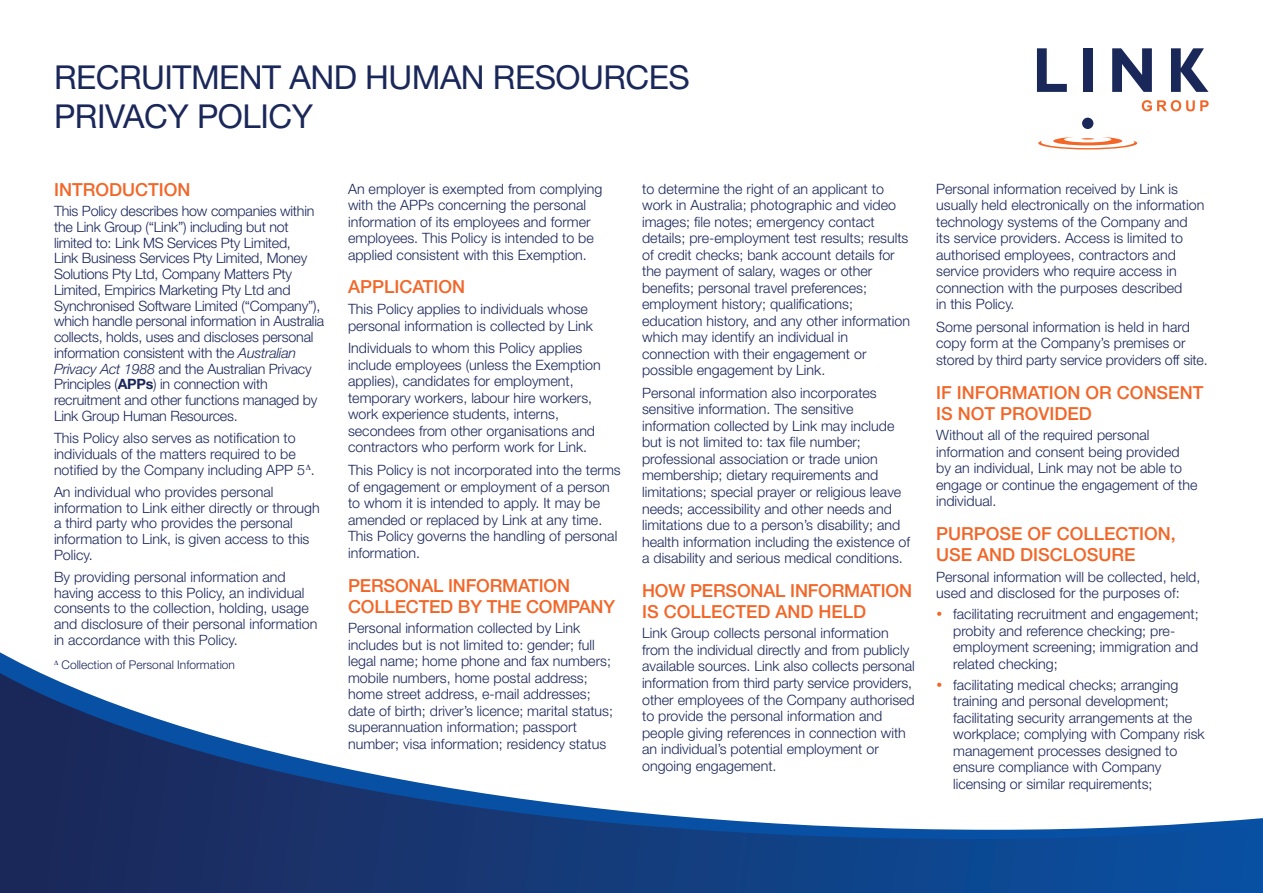
<style>
.page{position:relative;width:1263px;height:893px;background:#fff}
.page>*{position:absolute;margin:0;border:0;box-sizing:border-box;transform-origin:0 0}
.t1{font:33px/39px "Helvetica Neue LT Std";letter-spacing:-.015em;color:#1a2759}
.t2{font:500 18px/21px "Helvetica Neue LT Std";color:#f26628}
.t3{font:300 14.25px/16.5px "Helvetica Neue LT Std";color:#1a2759}
.t4{font:300 12px "Helvetica Neue LT Std";color:#1a2759}
.s1{font-style:italic}
.s2{font-weight:700}
</style>
<div class="page">
<svg style="left:0;top:839px;width:1263px;height:54px;background:#133b7c"></svg>
<svg style="left:0;top:830px;width:1263px;height:9px;background:#113e81"></svg>
<svg style="left:0;top:652px;width:1263px;height:178px"></svg>
<div style="left:1082px;top:118px;width:11px;height:11px;background:#1a2759;border-radius:50%"></div>
<svg style="left:1038px;top:137px;width:99px;height:12px"></svg>
<svg style="left:1037px;top:48px;width:30px;height:44px"></svg>
<div style="left:1083px;top:48px;width:10px;height:44px;background:#1a2759"></div>
<svg style="left:1112px;top:48px;width:40px;height:44px"></svg>
<svg style="left:1171px;top:48px;width:37px;height:44px"></svg>
<svg style="left:1142px;top:100px;width:66px;height:11px"></svg>
<svg style="left:54px;top:660px;width:4px;height:5px"></svg>
<svg style="left:937px;top:682px;width:4px;height:4px"></svg>
<h1 class="t1" style="left:54px;top:57px;width:637px">RECRUITMENT AND HUMAN RESOURCES<br>PRIVACY POLICY</h1>
<p class="t2" style="left:54px;top:179px;width:138px">INTRODUCTION</p>
<p class="t3" style="left:54px;top:203px;width:272px;line-height:15.8px">This Policy describes how companies within the Link Group (“Link”) including but not limited to: Link MS Services Pty Limited,<br>Link Business Services Pty Limited, Money Solutions Pty Ltd, Company Matters Pty Limited, Empirics Marketing Pty Ltd and Synchronised Software Limited (“Company”), which handle personal information in Australia collects, holds, uses and discloses personal information consistent with the <span class="s1">Australian Privacy Act 1988</span> and the Australian Privacy Principles (<span class="s2">APPs</span>) in connection with recruitment and other functions managed by Link Group Human Resources.</p>
<p class="t3" style="left:54px;top:430px;width:262px;line-height:15.8px">This Policy also serves as notification to individuals of the matters required to be notified by the Company including APP 5 .</p>
<p class="t3" style="left:54px;top:483px;width:267px;line-height:15.8px">An individual who provides personal information to Link either directly or through a third party who provides the personal information to Link, is given access to this Policy.</p>
<p class="t3" style="left:54px;top:569px;width:265px;line-height:15.8px">By providing personal information and having access to this Policy, an individual consents to the collection, holding, usage and disclosure of their personal information in accordance with this Policy.</p>
<p class="t4" style="left:62px;top:657px;width:175px">Collection of Personal Information</p>
<p class="t3" style="left:348px;top:180px;width:256px">An employer is exempted from complying with the APPs concerning the personal information of its employees and former employees. This Policy is intended to be applied consistent with this Exemption.</p>
<p class="t2" style="left:348px;top:276px;width:119px">APPLICATION</p>
<p class="t3" style="left:348px;top:300px;width:246px">This Policy applies to individuals whose personal information is collected by Link</p>
<p class="t3" style="left:348px;top:340px;width:254px">Individuals to whom this Policy applies include employees (unless the Exemption applies), candidates for employment, temporary workers, labour hire workers, work experience students, interns, secondees from other organisations and contractors who perform work for Link.</p>
<p class="t3" style="left:348px;top:462px;width:274px">This Policy is not incorporated into the terms of engagement or employment of a person to whom it is intended to apply. It may be amended or replaced by Link at any time.<br>This Policy governs the handling of personal information.</p>
<p class="t2" style="left:348px;top:574px;width:268px">PERSONAL INFORMATION<br>COLLECTED BY THE COMPANY</p>
<p class="t3" style="left:348px;top:620px;width:266px">Personal information collected by Link includes but is not limited to: gender; full legal name; home phone and fax numbers; mobile numbers, home postal address; home street address, e-mail addresses; date of birth; driver’s licence; marital status; superannuation information; passport number; visa information; residency status</p>
<p class="t3" style="left:642px;top:180px;width:269px">to determine the right of an applicant to work in Australia; photographic and video images; file notes; emergency contact details; pre-employment test results; results of credit checks; bank account details for the payment of salary, wages or other benefits; personal travel preferences; employment history; qualifications; education history, and any other information which may identify an individual in connection with their engagement or possible engagement by Link.</p>
<p class="t3" style="left:642px;top:384px;width:269px">Personal information also incorporates sensitive information. The sensitive information collected by Link may include but is not limited to: tax file number; professional association or trade union membership; dietary requirements and limitations; special prayer or religious leave needs; accessibility and other needs and limitations due to a person’s disability; and health information including the existence of a disability and serious medical conditions.</p>
<p class="t2" style="left:642px;top:580px;width:271px">HOW PERSONAL INFORMATION<br>IS COLLECTED AND HELD</p>
<p class="t3" style="left:642px;top:625px;width:274px">Link Group collects personal information from the individual directly and from publicly available sources. Link also collects personal information from third party service providers, other employees of the Company authorised to provide the personal information and people giving references in connection with an individual’s potential employment or ongoing engagement.</p>
<p class="t3" style="left:936px;top:180px;width:270px">Personal information received by Link is usually held electronically on the information technology systems of the Company and its service providers. Access is limited to authorised employees, contractors and service providers who require access in connection with the purposes described<br>in this Policy.</p>
<p class="t3" style="left:936px;top:318px;width:273px">Some personal information is held in hard copy form at the Company’s premises or stored by third party service providers off site.</p>
<p class="t2" style="left:936px;top:382px;width:269px">IF INFORMATION OR CONSENT<br>IS NOT PROVIDED</p>
<p class="t3" style="left:936px;top:427px;width:263px">Without all of the required personal information and consent being provided by an individual, Link may not be able to engage or continue the engagement of the individual.</p>
<p class="t2" style="left:936px;top:523px;width:241px">PURPOSE OF COLLECTION,<br>USE AND DISCLOSURE</p>
<p class="t3" style="left:936px;top:568px;width:266px">Personal information will be collected, held, used and disclosed for the purposes of:</p>
<p class="t3" style="left:953px;top:606px;width:247px">facilitating recruitment and engagement; probity and reference checking; pre&shy;employment screening; immigration and related checking;</p>
<p class="t3" style="left:953px;top:676px;width:253px">facilitating medical checks; arranging training and personal development; facilitating security arrangements at the workplace; complying with Company risk management processes designed to ensure compliance with Company licensing or similar requirements;</p>
</div>
